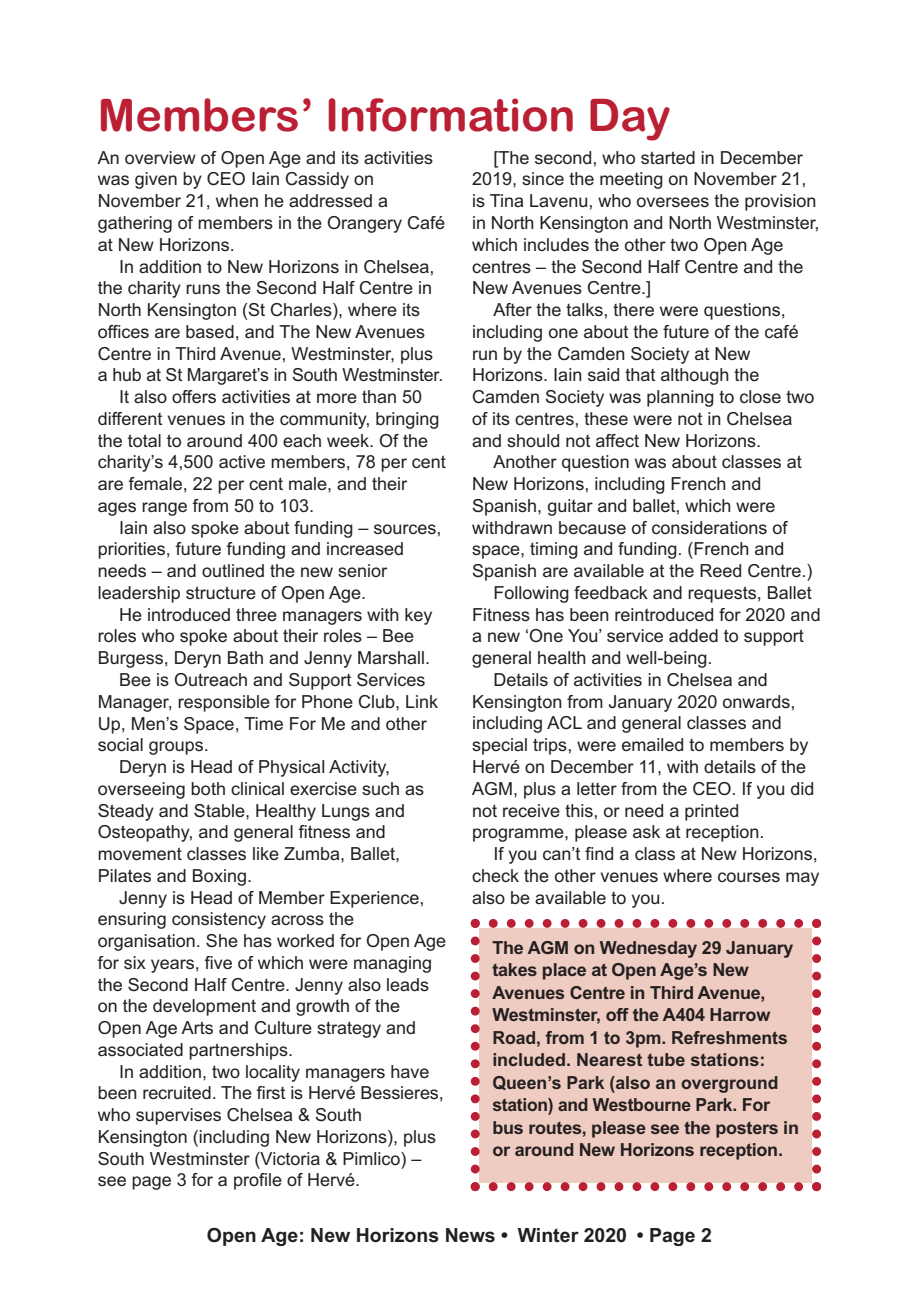
<style>
.page{position:relative;width:919px;height:1289px;background:#fff}
.page>*{position:absolute;margin:0;border:0;box-sizing:border-box;transform-origin:0 0}
.t1{font:45px "Arial Rounded MT Bold";color:#ba1f33}
.t2{font:700 19.5px "Arial";color:#231f20}
.t3{font:18px/21.8px "Arial";color:#231f20}
.t4{font:700 18px/22.5px "Arial";letter-spacing:-.015em;color:#231f20}
</style>
<div class="page">
<svg style="left:470px;top:918px;width:351px;height:273px;background:#edc7bf"></svg>
<h1 class="t1" style="left:98px;top:89px;width:574px">Members’ Information Day</h1>
<p class="t3" style="left:98px;top:147px;width:349px">An overview of Open Age and its activities was given by CEO Iain Cassidy on<br>November 21, when he addressed a gathering of members in the Orangery Café at New Horizons.</p>
<p class="t3" style="left:119px;top:255px;width:317px">In addition to New Horizons in Chelsea,</p>
<p class="t3" style="left:98px;top:277px;width:336px">the charity runs the Second Half Centre in</p>
<p class="t3" style="left:98px;top:299px;width:324px">North Kensington (St Charles), where its</p>
<p class="t3" style="left:98px;top:321px;width:329px">offices are based, and The New Avenues</p>
<p class="t3" style="left:98px;top:342px;width:337px">Centre in Third Avenue, Westminster, plus</p>
<p class="t3" style="left:98px;top:364px;width:347px">a hub at St Margaret’s in South Westminster.</p>
<p class="t3" style="left:119px;top:386px;width:304px">It also offers activities at more than 50</p>
<p class="t3" style="left:98px;top:408px;width:343px">different venues in the community, bringing</p>
<p class="t3" style="left:98px;top:429px;width:332px">the total to around 400 each week. Of the</p>
<p class="t3" style="left:98px;top:451px;width:349px">charity’s 4,500 active members, 78 per cent</p>
<p class="t3" style="left:98px;top:473px;width:311px">are female, 22 per cent male, and their</p>
<p class="t3" style="left:98px;top:495px;width:218px">ages range from 50 to 103.</p>
<p class="t3" style="left:119px;top:516px;width:324px">Iain also spoke about funding – sources,</p>
<p class="t3" style="left:98px;top:538px;width:308px">priorities, future funding and increased</p>
<p class="t3" style="left:98px;top:560px;width:291px">needs – and outlined the new senior</p>
<p class="t3" style="left:98px;top:582px;width:270px">leadership structure of Open Age.</p>
<p class="t3" style="left:119px;top:603px;width:315px">He introduced three managers with key</p>
<p class="t3" style="left:98px;top:625px;width:318px">roles who spoke about their roles – Bee</p>
<p class="t3" style="left:98px;top:647px;width:334px">Burgess, Deryn Bath and Jenny Marshall.</p>
<p class="t3" style="left:119px;top:669px;width:308px">Bee is Outreach and Support Services</p>
<p class="t3" style="left:98px;top:690px;width:342px">Manager, responsible for Phone Club, Link</p>
<p class="t3" style="left:98px;top:712px;width:330px">Up, Men’s Space, Time For Me and other</p>
<p class="t3" style="left:98px;top:734px;width:113px">social groups.</p>
<p class="t3" style="left:119px;top:756px;width:272px">Deryn is Head of Physical Activity,</p>
<p class="t3" style="left:98px;top:777px;width:328px">overseeing both clinical exercise such as</p>
<p class="t3" style="left:98px;top:799px;width:309px">Steady and Stable, Healthy Lungs and</p>
<p class="t3" style="left:98px;top:821px;width:289px">Osteopathy, and general fitness and</p>
<p class="t3" style="left:98px;top:843px;width:304px">movement classes like Zumba, Ballet,</p>
<p class="t3" style="left:98px;top:864px;width:156px">Pilates and Boxing.</p>
<p class="t3" style="left:119px;top:886px;width:307px">Jenny is Head of Member Experience,</p>
<p class="t3" style="left:98px;top:908px;width:258px">ensuring consistency across the</p>
<p class="t3" style="left:98px;top:930px;width:350px">organisation. She has worked for Open Age</p>
<p class="t3" style="left:98px;top:951px;width:336px">for six years, five of which were managing</p>
<p class="t3" style="left:98px;top:973px;width:333px">the Second Half Centre. Jenny also leads</p>
<p class="t3" style="left:98px;top:995px;width:304px">on the development and growth of the</p>
<p class="t3" style="left:98px;top:1017px;width:320px">Open Age Arts and Culture strategy and</p>
<p class="t3" style="left:98px;top:1038px;width:197px">associated partnerships.</p>
<p class="t3" style="left:119px;top:1060px;width:312px">In addition, two locality managers have</p>
<p class="t3" style="left:98px;top:1082px;width:347px">been recruited. The first is Hervé Bessieres,</p>
<p class="t3" style="left:98px;top:1104px;width:266px">who supervises Chelsea &amp; South</p>
<p class="t3" style="left:98px;top:1125px;width:340px">Kensington (including New Horizons), plus</p>
<p class="t3" style="left:98px;top:1147px;width:325px">South Westminster (Victoria &amp; Pimlico) –</p>
<p class="t3" style="left:98px;top:1169px;width:264px">see page 3 for a profile of Hervé.</p>
<p class="t3" style="left:493px;top:147px;width:311px">[The second, who started in December</p>
<p class="t3" style="left:472px;top:168px;width:336px">2019, since the meeting on November 21,</p>
<p class="t3" style="left:472px;top:190px;width:346px">is Tina Lavenu, who oversees the provision</p>
<p class="t3" style="left:472px;top:212px;width:349px">in North Kensington and North Westminster,</p>
<p class="t3" style="left:472px;top:234px;width:313px">which includes the other two Open Age</p>
<p class="t3" style="left:472px;top:255px;width:333px">centres – the Second Half Centre and the</p>
<p class="t3" style="left:472px;top:277px;width:180px">New Avenues Centre.]</p>
<p class="t3" style="left:493px;top:299px;width:294px">After the talks, there were questions,</p>
<p class="t3" style="left:472px;top:321px;width:328px">including one about the future of the café</p>
<p class="t3" style="left:472px;top:342px;width:280px">run by the Camden Society at New</p>
<p class="t3" style="left:472px;top:364px;width:289px">Horizons. Iain said that although the</p>
<p class="t3" style="left:472px;top:386px;width:344px">Camden Society was planning to close two</p>
<p class="t3" style="left:472px;top:408px;width:322px">of its centres, these were not in Chelsea</p>
<p class="t3" style="left:472px;top:429px;width:290px">and should not affect New Horizons.</p>
<p class="t3" style="left:493px;top:451px;width:310px">Another question was about classes at</p>
<p class="t3" style="left:472px;top:473px;width:291px">New Horizons, including French and</p>
<p class="t3" style="left:472px;top:495px;width:305px">Spanish, guitar and ballet, which were</p>
<p class="t3" style="left:472px;top:516px;width:317px">withdrawn because of considerations of</p>
<p class="t3" style="left:472px;top:538px;width:314px">space, timing and funding. (French and</p>
<p class="t3" style="left:472px;top:560px;width:342px">Spanish are available at the Reed Centre.)</p>
<p class="t3" style="left:493px;top:582px;width:320px">Following feedback and requests, Ballet</p>
<p class="t3" style="left:472px;top:603px;width:350px">Fitness has been reintroduced for 2020 and</p>
<p class="t3" style="left:472px;top:625px;width:333px">a new ‘One You’ service added to support</p>
<p class="t3" style="left:472px;top:647px;width:242px">general health and well-being.</p>
<p class="t3" style="left:493px;top:669px;width:276px">Details of activities in Chelsea and</p>
<p class="t3" style="left:472px;top:690px;width:325px">Kensington from January 2020 onwards,</p>
<p class="t3" style="left:472px;top:712px;width:311px">including ACL and general classes and</p>
<p class="t3" style="left:472px;top:734px;width:338px">special trips, were emailed to members by</p>
<p class="t3" style="left:472px;top:756px;width:335px">Hervé on December 11, with details of the</p>
<p class="t3" style="left:472px;top:777px;width:344px">AGM, plus a letter from the CEO. If you did</p>
<p class="t3" style="left:472px;top:799px;width:269px">not receive this, or need a printed</p>
<p class="t3" style="left:472px;top:821px;width:294px">programme, please ask at reception.</p>
<p class="t3" style="left:493px;top:843px;width:326px">If you can’t find a class at New Horizons,</p>
<p class="t3" style="left:472px;top:864px;width:349px">check the other venues where courses may</p>
<p class="t3" style="left:472px;top:886px;width:195px">also be available to you.</p>
<p class="t4" style="left:492px;top:936px;width:308px">The AGM on Wednesday 29 January takes place at Open Age’s New<br>Avenues Centre in Third Avenue,<br>Westminster, off the A404 Harrow<br>Road, from 1 to 3pm. Refreshments included. Nearest tube stations:<br>Queen’s Park (also an overground station) and Westbourne Park. For bus routes, please see the posters in or around New Horizons reception.</p>
<p class="t2" style="left:207px;top:1224px;width:506px">Open Age: New Horizons News • Winter 2020 • Page 2</p>
</div>
